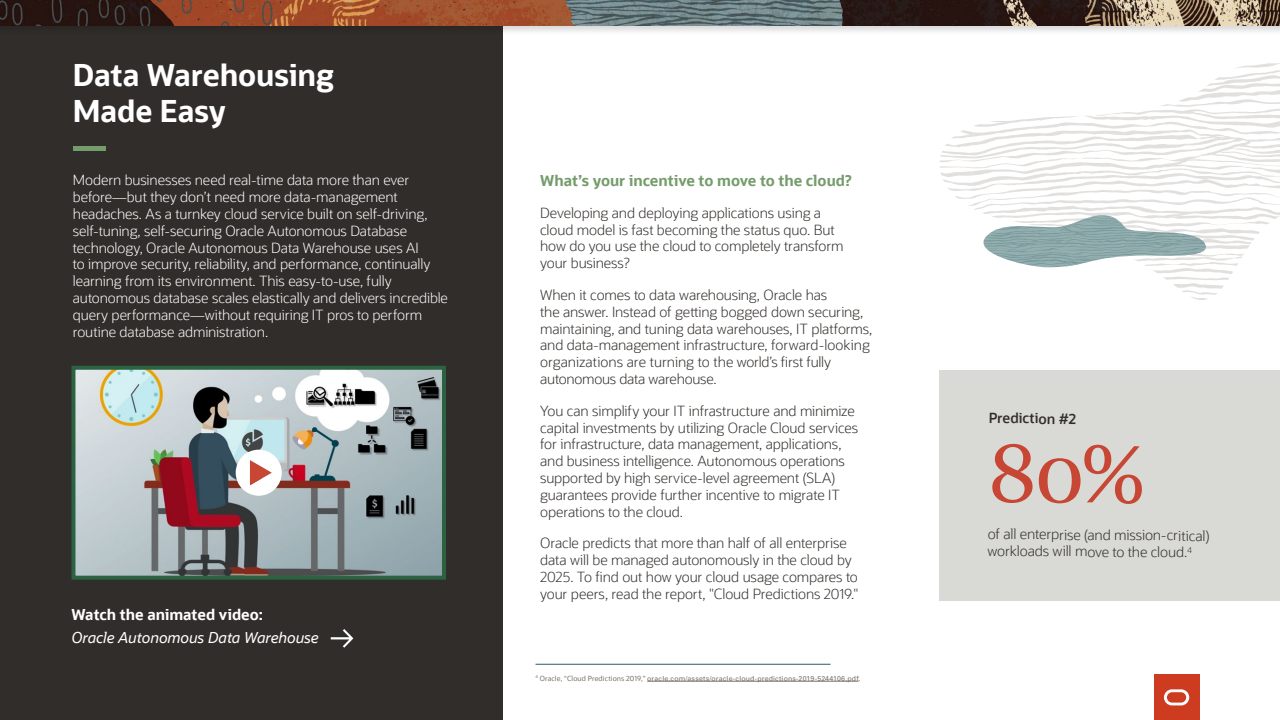
<style>
.page{position:relative;width:1280px;height:720px;background:#fff}
.page>*{position:absolute;margin:0;border:0;box-sizing:border-box;transform-origin:0 0}
.t1{font:81.3px "Georgia";color:#c74634}
.t2{font:700 30px/36px "Oracle Sans";letter-spacing:-.005em;color:#fff}
.t3{font:700 15px "Oracle Sans";color:#759c6c}
.t4{font:italic 15px "Oracle Sans";letter-spacing:-.005em;color:#fff}
.t5{font:700 15px "Oracle Sans";color:#fff}
.t6{font:300 14px/16.8px "Oracle Sans";letter-spacing:-.01em;color:#312d2a}
.t7{font:300 14px/16.8px "Oracle Sans";letter-spacing:-.01em;color:#fff}
.t8{font:600 14px "Oracle Sans";color:#312d2a}
.t9{font:300 8.2px "Oracle Sans";color:#312d2a}
.t10{font:7px "Univers LT Std";letter-spacing:.025em;color:#776e64}
.s1{font-family:"Oracle Sans"}
</style>
<div class="page">
<div style="left:0;top:20px;width:503px;height:700px;background:#312d2a"></div>
<img style="left:76px;top:371px;width:365px;height:204px">
<div style="left:71px;top:366px;width:375px;height:214px;border:4px solid #2b6242"></div>
<svg style="left:236px;top:450px;width:46px;height:46px;background:#e6d8d6"></svg>
<hr style="left:536px;top:664px;width:295px;height:1px;background:#2c5967">
<hr style="left:647px;top:681px;width:212px;height:1px;background:#776e64">
<div style="left:0;top:0;width:1280px;height:35px;background:#000;opacity:.15"></div>
<img style="left:0;top:0;width:1280px;height:26px">
<svg style="left:940px;top:63px;width:340px;height:237px"></svg>
<svg style="left:984px;top:215px;width:222px;height:52px"></svg>
<div style="left:73px;top:146px;width:32px;height:5px;background:#759c6c"></div>
<div style="left:1154px;top:675px;width:45px;height:45px;background:#cd3b21"></div>
<svg style="left:1164px;top:689px;width:25px;height:16px"></svg>
<div style="left:940px;top:370px;width:340px;height:230px;background:#d9d9d6"></div>
<svg style="left:331px;top:629px;width:22px;height:19px"></svg>
<p class="t2" style="left:73px;top:57px;width:263px">Data Warehousing<br>Made Easy</p>
<p class="t7" style="left:73px;top:172px;width:377px">Modern businesses need real-time data more than ever before—but they don’t need more data-management headaches. As a turnkey cloud service built on self-driving, self-tuning, self-securing Oracle Autonomous Database technology, Oracle Autonomous Data Warehouse uses AI<br>to improve security, reliability, and performance, continually learning from its environment. This easy-to-use, fully autonomous database scales elastically and delivers incredible query performance—without requiring IT pros to perform routine database administration.</p>
<p class="t3" style="left:540px;top:171px;width:313px">What’s your incentive to move to the cloud?</p>
<p class="t6" style="left:540px;top:205px;width:305px">Developing and deploying applications using a cloud model is fast becoming the status quo. But how do you use the cloud to completely transform your business?</p>
<p class="t6" style="left:540px;top:287px;width:289px">When it comes to data warehousing, Oracle has</p>
<p class="t6" style="left:540px;top:304px;width:325px">the answer. Instead of getting bogged down securing,</p>
<p class="t6" style="left:540px;top:320px;width:334px">maintaining, and tuning data warehouses, IT platforms, and data-management infrastructure, forward-looking</p>
<p class="t6" style="left:540px;top:354px;width:292px">organizations are turning to the world’s first fully</p>
<p class="t6" style="left:540px;top:371px;width:178px">autonomous data warehouse.</p>
<p class="t6" style="left:540px;top:403px;width:320px">You can simplify your IT infrastructure and minimize capital investments by utilizing Oracle Cloud services</p>
<p class="t6" style="left:540px;top:436px;width:306px">for infrastructure, data management, applications, and business intelligence. Autonomous operations supported by high service-level agreement (SLA) guarantees provide further incentive to migrate IT operations to the cloud.</p>
<p class="t6" style="left:540px;top:535px;width:308px">Oracle predicts that more than half of all enterprise</p>
<p class="t5" style="left:71px;top:605px;width:193px">Watch the animated video:</p>
<p class="t4" style="left:71px;top:629px;width:249px">Oracle Autonomous Data Warehouse</p>
<p class="t6" style="left:540px;top:552px;width:313px">data will be managed autonomously in the cloud by</p>
<p class="t6" style="left:540px;top:569px;width:320px">2025. To find out how your cloud usage compares to your peers, read the report, "Cloud Predictions 2019."</p>
<p class="t10" style="left:536px;top:674px;width:326px"><sup>4</sup> <span class="s1">Oracle, “Cloud Predictions 2019,”</span> oracle.com/assets/oracle-cloud-predictions-2019-5244106.pdf<span class="s1">.</span></p>
<p class="t8" style="left:989px;top:409px;width:89px;rotate:1deg">Prediction #2</p>
<p class="t1" style="left:988px;top:414px;width:160px">80%</p>
<p class="t6" style="left:988px;top:525px;width:223px;rotate:1deg">of all enterprise (and mission-critical) workloads will move to the cloud.</p>
<p class="t9" style="left:1187px;top:545px;width:6px">4</p>
</div>
